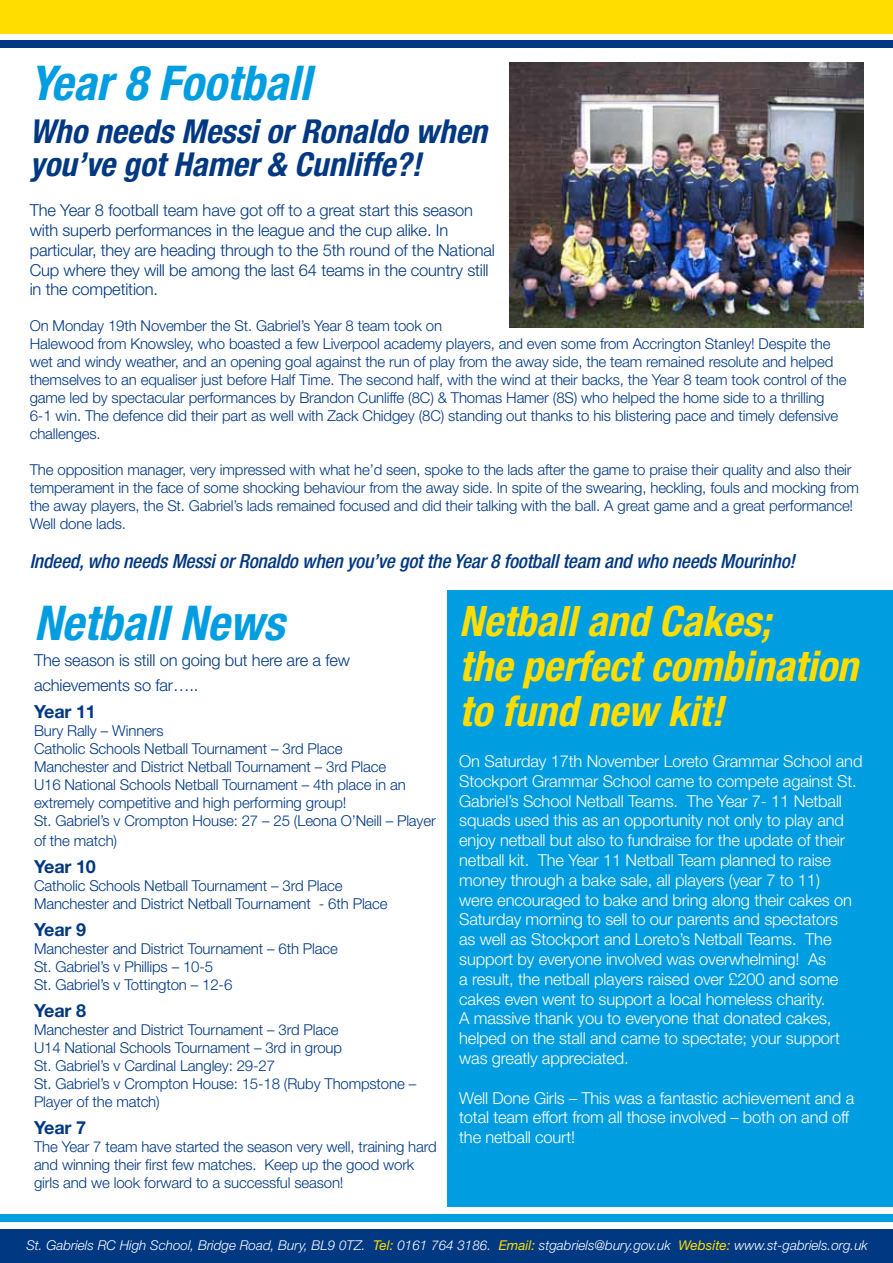
<style>
.page{position:relative;width:893px;height:1263px;background:#fff}
.page>*{position:absolute;margin:0;border:0;box-sizing:border-box;transform-origin:0 0}
.t1{font:italic 700 condensed 48px "Helvetica Neue LT";color:#009ee0}
.t2{font:italic 700 condensed 42px/45px "Helvetica Neue LT";color:#fd0}
.t3{font:italic 700 condensed 33px/33px "Helvetica Neue LT";color:#003882}
.t4{font:italic 500 condensed 19.5px "Helvetica Neue LT";letter-spacing:-.01em;color:#003882}
.t5{font:700 18px "Helvetica Neue LT";letter-spacing:-.01em;color:#003882}
.t6{font:300 16.5px/19.8px "Helvetica Neue LT";letter-spacing:-.01em;color:#fff}
.t7{font:300 16.5px/19.8px "Helvetica Neue LT";letter-spacing:-.01em;color:#003882}
.t8{font:300 15px/18px "Helvetica Neue LT";letter-spacing:-.01em;color:#003882}
.t9{font:italic 300 13.5px "Helvetica Neue LT";color:#fff}
.s1{font-weight:400;color:#fd0}
</style>
<div class="page">
<div style="left:0;top:0;width:893px;height:34px;background:#fd0"></div>
<div style="left:0;top:40px;width:893px;height:8px;background:#003882"></div>
<div style="left:0;top:1229px;width:893px;height:34px;background:#003882"></div>
<div style="left:0;top:1214px;width:893px;height:8px;background:#009ee0"></div>
<div style="left:447px;top:590px;width:446px;height:616px;background:#009ee0"></div>
<img style="left:510px;top:63px;width:353px;height:265px">
<h1 class="t1" style="left:30px;top:54px;width:283px">Year 8 Football</h1>
<h3 class="t3" style="left:30px;top:115px;width:459px">Who needs Messi or Ronaldo when you’ve got Hamer &amp; Cunliffe?!</h3>
<p class="t7" style="left:30px;top:200px;width:467px">The Year 8 football team have got off to a great start this season with superb performances in the league and the cup alike. In particular, they are heading through to the 5th round of the National Cup where they will be among the last 64 teams in the country still in the competition.</p>
<p class="t8" style="left:30px;top:317px;width:818px">On Monday 19th November the St. Gabriel’s Year 8 team took on<br>Halewood from Knowsley, who boasted a few Liverpool academy players, and even some from Accrington Stanley! Despite the wet and windy weather, and an opening goal against the run of play from the away side, the team remained resolute and helped themselves to an equaliser just before Half Time. The second half, with the wind at their backs, the Year 8 team took control of the game led by spectacular performances by Brandon Cunliffe (8C) &amp; Thomas Hamer (8S) who helped the home side to a thrilling 6-1 win. The defence did their part as well with Zack Chidgey (8C) standing out thanks to his blistering pace and timely defensive challenges.</p>
<p class="t8" style="left:30px;top:461px;width:831px">The opposition manager, very impressed with what he’d seen, spoke to the lads after the game to praise their quality and also their temperament in the face of some shocking behaviour from the away side. In spite of the swearing, heckling, fouls and mocking from the away players, the St. Gabriel’s lads remained focused and did their talking with the ball. A great game and a great performance!<br>Well done lads.</p>
<h3 class="t4" style="left:30px;top:550px;width:767px">Indeed, who needs Messi or Ronaldo when you’ve got the Year 8 football team and who needs Mourinho!</h3>
<h1 class="t1" style="left:34px;top:594px;width:252px">Netball News</h1>
<p class="t7" style="left:34px;top:647px;width:318px;line-height:25.5px">The season is still on going but here are a few achievements so far…..</p>
<p class="t5" style="left:34px;top:701px;width:63px">Year 11</p>
<p class="t8" style="left:34px;top:722px;width:403px">Bury Rally – Winners<br>Catholic Schools Netball Tournament – 3rd Place<br>Manchester and District Netball Tournament – 3rd Place<br>U16 National Schools Netball Tournament – 4th place in an extremely competitive and high performing group!<br>St. Gabriel’s v Crompton House: 27 – 25 (Leona O’Neill – Player</p>
<p class="t8" style="left:34px;top:831px;width:85px">of the match)</p>
<p class="t5" style="left:34px;top:855px;width:63px">Year 10</p>
<p class="t8" style="left:34px;top:876px;width:355px">Catholic Schools Netball Tournament – 3rd Place<br>Manchester and District Netball Tournament - 6th Place</p>
<p class="t5" style="left:34px;top:918px;width:54px">Year 9</p>
<p class="t8" style="left:34px;top:939px;width:305px">Manchester and District Tournament – 6th Place<br>St. Gabriel’s v Phillips – 10-5<br>St. Gabriel’s v Tottington – 12-6</p>
<p class="t5" style="left:34px;top:999px;width:54px">Year 8</p>
<p class="t8" style="left:34px;top:1020px;width:384px">Manchester and District Tournament – 3rd Place<br>U14 National Schools Tournament – 3rd in group<br>St. Gabriel’s v Cardinal Langley: 29-27<br>St. Gabriel’s v Crompton House: 15-18 (Ruby Thompstone – Player of the match)</p>
<p class="t5" style="left:34px;top:1116px;width:54px">Year 7</p>
<p class="t8" style="left:34px;top:1137px;width:404px">The Year 7 team have started the season very well, training hard and winning their first few matches. Keep up the good work girls and we look forward to a successful season!</p>
<h2 class="t2" style="left:459px;top:598px;width:400px">Netball and Cakes;<br>the perfect combination to fund new kit!</h2>
<p class="t6" style="left:459px;top:751px;width:405px">On Saturday 17th November Loreto Grammar School and Stockport Grammar School came to compete against St.<br>Gabriel’s School Netball Teams. The Year 7- 11 Netball squads used this as an opportunity not only to play and enjoy netball but also to fundraise for the update of their netball kit. The Year 11 Netball Team planned to raise money through a bake sale, all players (year 7 to 11)<br>were encouraged to bake and bring along their cakes on Saturday morning to sell to our parents and spectators<br>as well as Stockport and Loreto’s Netball Teams. The support by everyone involved was overwhelming! As<br>a result, the netball players raised over £200 and some cakes even went to support a local homeless charity.<br>A massive thank you to everyone that donated cakes, helped on the stall and came to spectate; your support was greatly appreciated.</p>
<p class="t6" style="left:459px;top:1087px;width:396px">Well Done Girls – This was a fantastic achievement and a total team effort from all those involved – both on and off the netball court!</p>
<p class="t9" style="left:26px;top:1237px;width:843px">St. Gabriels RC High School, Bridge Road, Bury, BL9 0TZ. <span class="s1">Tel:</span> 0161 764 3186. <span class="s1">Email:</span> stgabriels@bury.gov.uk <span class="s1">Website:</span> www.st-gabriels.org.uk</p>
</div>
